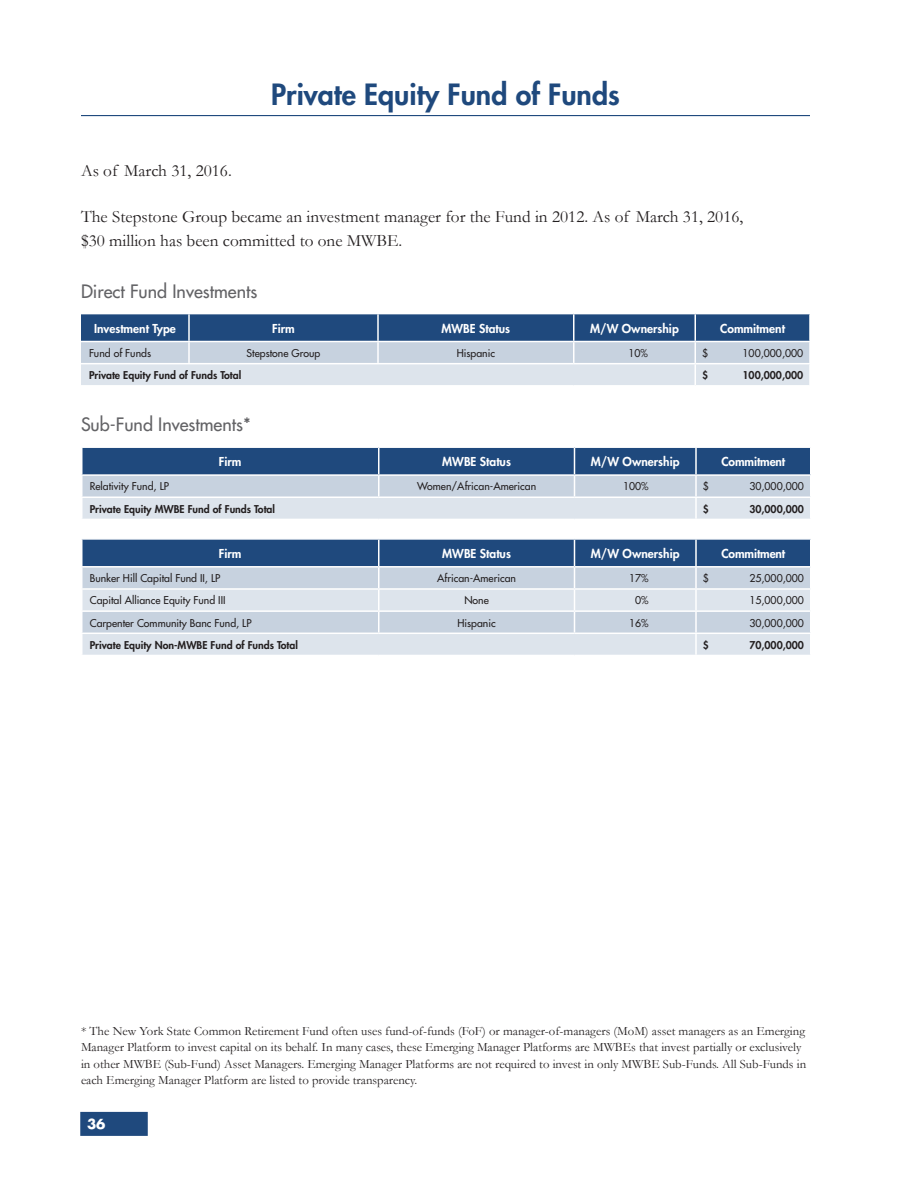
<style>
.page{position:relative;width:918px;height:1188px;background:#fff}
.page>*{position:absolute;margin:0;border:0;box-sizing:border-box;transform-origin:0 0}
.Headline-Appendix{font:800 28.5px "Futura Std";color:#1f497d}
.Subhead_2-_Appendix{font:500 18px "Futura Std";color:#636366}
.Subhead_2{font:500 18px "Futura Std";color:#636366}
.Body{font:17.25px/24px "Garamond";color:#231f20}
.Body_-_After_Subhead{font:17.25px "Garamond";color:#231f20}
.t1{font:700 13.5px "Futura Std";color:#fff}
.Asterisk{font:12.75px/16.5px "Garamond";color:#231f20}
.TH{font:800 12px "Futura Std";color:#fff}
.TD_-_Left_Column{font:500 10.5px "Futura Std";color:#231f20}
.TD_-_Left_Column-2{font:800 10.5px "Futura Std";color:#231f20}
.TD_-_Centered{font:500 10.5px "Futura Std";color:#231f20}
.TD_-_Right_Column{font:500 10.5px "Futura Std";color:#231f20}
.TD_-_Right_Column-2{font:800 10.5px "Futura Std";color:#231f20}
</style>
<div class="page">
<div style="left:80px;top:1112px;width:68px;height:24px;background:#1f497d"></div>
<hr style="left:81px;top:115px;width:729px;height:1px;background:#1f497d">
<svg style="left:81px;top:314px;width:729px;height:71px;background:#90a5bf"></svg>
<hr style="left:694px;top:342px;width:2px;height:21px;background:#fff">
<hr style="left:809px;top:342px;width:2px;height:21px;background:#fff">
<hr style="left:809px;top:364px;width:2px;height:21px;background:#fff">
<hr style="left:188px;top:314px;width:2px;height:27px;background:#fff">
<hr style="left:81px;top:341px;width:108px;height:1px;background:#fff">
<hr style="left:188px;top:342px;width:2px;height:21px;background:#fff">
<hr style="left:695px;top:363px;width:116px;height:1px;background:#fff">
<hr style="left:81px;top:363px;width:108px;height:1px;background:#fff">
<hr style="left:189px;top:363px;width:189px;height:1px;background:#fff">
<hr style="left:378px;top:363px;width:196px;height:1px;background:#fff">
<hr style="left:574px;top:363px;width:121px;height:1px;background:#fff">
<hr style="left:694px;top:364px;width:2px;height:21px;background:#fff">
<svg style="left:81px;top:447px;width:730px;height:72px;background:#91a6bf"></svg>
<hr style="left:696px;top:496px;width:116px;height:2px;background:#fff">
<hr style="left:81px;top:496px;width:298px;height:2px;background:#fff">
<hr style="left:379px;top:496px;width:195px;height:2px;background:#fff">
<hr style="left:574px;top:496px;width:122px;height:2px;background:#fff">
<hr style="left:695px;top:498px;width:2px;height:21px;background:#fff">
<svg style="left:81px;top:539px;width:730px;height:116px;background:#aabace"></svg>
<hr style="left:696px;top:633px;width:116px;height:1px;background:#fff">
<hr style="left:81px;top:588px;width:298px;height:2px;background:#fff">
<hr style="left:379px;top:588px;width:195px;height:2px;background:#fff">
<hr style="left:574px;top:588px;width:122px;height:2px;background:#fff">
<hr style="left:81px;top:610px;width:298px;height:2px;background:#fff">
<hr style="left:379px;top:610px;width:195px;height:2px;background:#fff">
<hr style="left:574px;top:610px;width:122px;height:2px;background:#fff">
<hr style="left:81px;top:633px;width:298px;height:1px;background:#fff">
<hr style="left:379px;top:633px;width:195px;height:1px;background:#fff">
<hr style="left:574px;top:633px;width:122px;height:1px;background:#fff">
<hr style="left:695px;top:634px;width:2px;height:21px;background:#fff">
<p class="Headline-Appendix" style="left:271px;top:76px;width:350px">Private Equity Fund of Funds</p>
<p class="Body_-_After_Subhead" style="left:81px;top:160px;width:152px">As of March 31, 2016.</p>
<p class="Body" style="left:81px;top:205px;width:664px">The Stepstone Group became an investment manager for the Fund in 2012. As of March 31, 2016, $30 million has been committed to one MWBE.</p>
<p class="Subhead_2-_Appendix" style="left:81px;top:280px;width:178px">Direct Fund Investments</p>
<p class="TH" style="left:94px;top:320px;width:83px">Investment Type</p>
<p class="TH" style="left:272px;top:320px;width:24px">Firm</p>
<p class="TH" style="left:442px;top:320px;width:70px">MWBE Status</p>
<p class="TH" style="left:590px;top:320px;width:90px">M/W Ownership</p>
<p class="TH" style="left:720px;top:320px;width:66px">Commitment</p>
<p class="TD_-_Left_Column" style="left:89px;top:346px;width:64px">Fund of Funds</p>
<p class="TD_-_Centered" style="left:247px;top:346px;width:75px">Stepstone Group</p>
<p class="TD_-_Centered" style="left:457px;top:346px;width:40px">Hispanic</p>
<p class="TD_-_Right_Column" style="left:628px;top:346px;width:21px">10%</p>
<p class="TD_-_Right_Column" style="left:702px;top:346px;width:8px">$</p>
<p class="TD_-_Right_Column" style="left:743px;top:346px;width:62px">100,000,000</p>
<p class="TD_-_Left_Column-2" style="left:89px;top:369px;width:154px">Private Equity Fund of Funds Total</p>
<p class="TD_-_Right_Column-2" style="left:702px;top:369px;width:8px">$</p>
<p class="TD_-_Right_Column-2" style="left:743px;top:369px;width:62px">100,000,000</p>
<p class="Subhead_2" style="left:81px;top:414px;width:171px">Sub-Fund Investments*</p>
<p class="TH" style="left:219px;top:454px;width:24px">Firm</p>
<p class="TH" style="left:442px;top:454px;width:70px">MWBE Status</p>
<p class="TH" style="left:591px;top:454px;width:90px">M/W Ownership</p>
<p class="TH" style="left:722px;top:454px;width:65px">Commitment</p>
<p class="TD_-_Left_Column" style="left:90px;top:480px;width:81px">Relativity Fund, LP</p>
<p class="TD_-_Centered" style="left:417px;top:480px;width:121px">Women/African-American</p>
<p class="TD_-_Right_Column" style="left:623px;top:480px;width:27px">100%</p>
<p class="TD_-_Right_Column" style="left:703px;top:480px;width:8px">$</p>
<p class="TD_-_Right_Column" style="left:749px;top:480px;width:56px">30,000,000</p>
<p class="TD_-_Left_Column-2" style="left:90px;top:502px;width:187px">Private Equity MWBE Fund of Funds Total</p>
<p class="TD_-_Right_Column-2" style="left:703px;top:502px;width:8px">$</p>
<p class="TD_-_Right_Column-2" style="left:749px;top:502px;width:56px">30,000,000</p>
<p class="TH" style="left:219px;top:546px;width:24px">Firm</p>
<p class="TH" style="left:442px;top:546px;width:70px">MWBE Status</p>
<p class="TH" style="left:591px;top:546px;width:90px">M/W Ownership</p>
<p class="TH" style="left:722px;top:546px;width:65px">Commitment</p>
<p class="TD_-_Left_Column" style="left:90px;top:572px;width:132px">Bunker Hill Capital Fund II, LP</p>
<p class="TD_-_Centered" style="left:437px;top:572px;width:80px">African-American</p>
<p class="TD_-_Right_Column" style="left:629px;top:572px;width:21px">17%</p>
<p class="TD_-_Right_Column" style="left:703px;top:572px;width:8px">$</p>
<p class="TD_-_Right_Column" style="left:749px;top:572px;width:56px">25,000,000</p>
<p class="TD_-_Left_Column" style="left:90px;top:594px;width:137px">Capital Alliance Equity Fund III</p>
<p class="TD_-_Centered" style="left:464px;top:594px;width:26px">None</p>
<p class="TD_-_Right_Column" style="left:635px;top:594px;width:15px">0%</p>
<p class="TD_-_Right_Column" style="left:749px;top:594px;width:56px">15,000,000</p>
<p class="TD_-_Left_Column" style="left:90px;top:616px;width:163px">Carpenter Community Banc Fund, LP</p>
<p class="TD_-_Centered" style="left:457px;top:616px;width:40px">Hispanic</p>
<p class="TD_-_Right_Column" style="left:629px;top:616px;width:21px">16%</p>
<p class="TD_-_Right_Column" style="left:749px;top:616px;width:56px">30,000,000</p>
<p class="TD_-_Left_Column-2" style="left:90px;top:638px;width:210px">Private Equity Non-MWBE Fund of Funds Total</p>
<p class="TD_-_Right_Column-2" style="left:703px;top:638px;width:8px">$</p>
<p class="TD_-_Right_Column-2" style="left:749px;top:638px;width:56px">70,000,000</p>
<p class="Asterisk" style="left:81px;top:1022px;width:727px">* The New York State Common Retirement Fund often uses fund-of-funds (FoF) or manager-of-managers (MoM) asset managers as an Emerging Manager Platform to invest capital on its behalf. In many cases, these Emerging Manager Platforms are MWBEs that invest partially or exclusively in other MWBE (Sub-Fund) Asset Managers. Emerging Manager Platforms are not required to invest in only MWBE Sub-Funds. All Sub-Funds in each Emerging Manager Platform are listed to provide transparency.</p>
<p class="t1" style="left:87px;top:1115px;width:20px">36</p>
</div>
